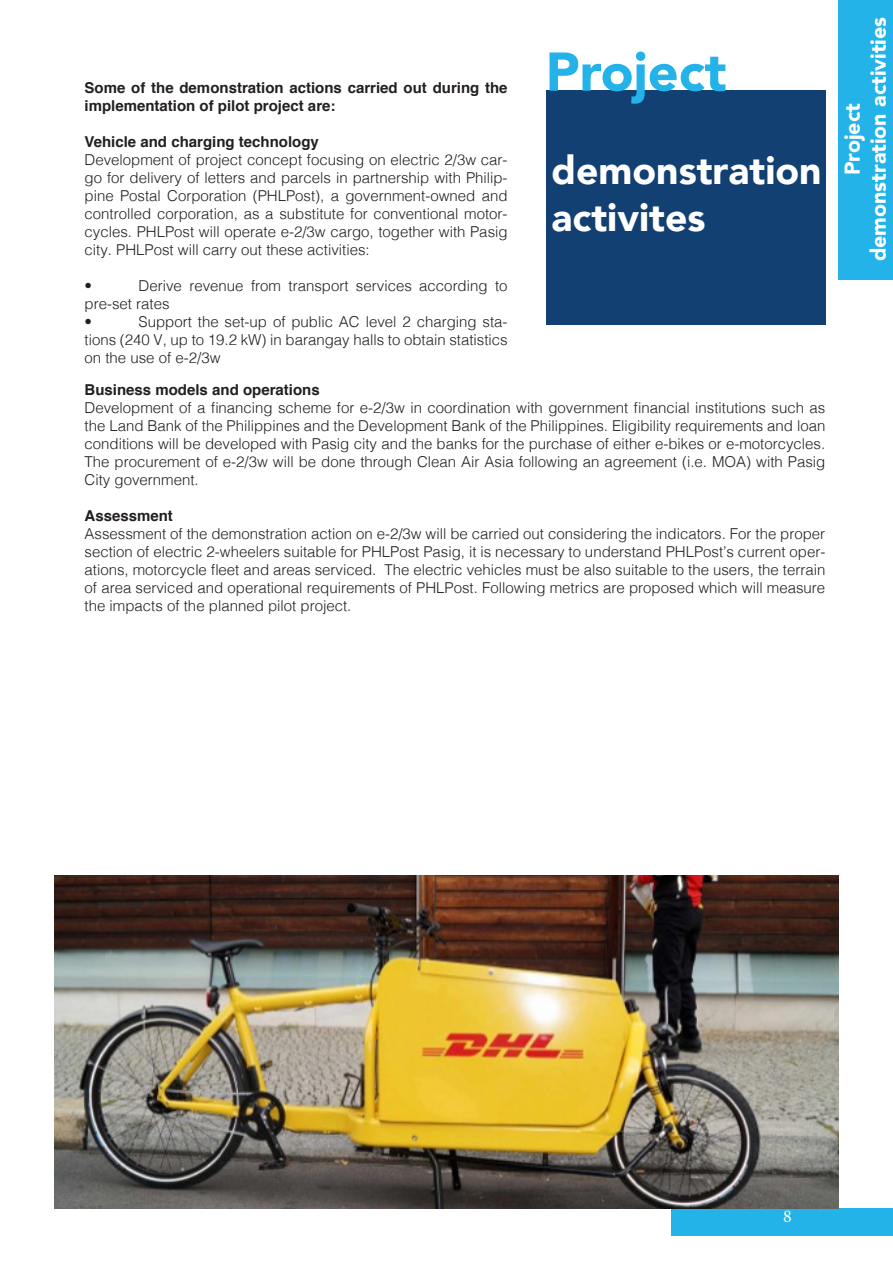
<style>
.page{position:relative;width:893px;height:1263px;background:#fff}
.page>*{position:absolute;margin:0;border:0;box-sizing:border-box;transform-origin:0 0}
.t1{font:900 54px "Avenir";color:#23b3e8}
.t2{font:900 39px "Avenir";color:#fff}
.t3{font:900 21.45px "Avenir";color:#fff}
.t4{font:18px "Minion Pro";color:#fff}
.t5{font:300 15px/18px "Helvetica";color:#231f20;text-align:justify}
.t6{font:700 15px/18px "Helvetica";color:#231f20}
</style>
<div class="page">
<div style="left:546px;top:91px;width:279px;height:234px;background:#134073"></div>
<div style="left:672px;top:1209px;width:221px;height:27px;background:#23b3e8"></div>
<div style="left:838px;top:0;width:54px;height:279px;background:#23b3e8"></div>
<img style="left:54px;top:876px;width:785px;height:333px">
<p class="t6" style="left:85px;top:79px;width:425px">Some of the demonstration actions carried out during the implementation of pilot project are:</p>
<p class="t6" style="left:85px;top:133px;width:236px">Vehicle and charging technology</p>
<p class="t5" style="left:85px;top:149px;width:425px">Development of project concept focusing on electric 2/3w car&shy;go for delivery of letters and parcels in partnership with Philip&shy;pine Postal Corporation (PHLPost), a government-owned and controlled corporation, as a substitute for conventional motor&shy;cycles. PHLPost will operate e-2/3w cargo, together with Pasig city. PHLPost will carry out these activities:</p>
<p class="t5" style="left:85px;top:275px;width:9px">•</p>
<p class="t5" style="left:85px;top:275px;width:424px;text-indent:54px">Derive revenue from transport services according to pre-set rates</p>
<p class="t5" style="left:85px;top:311px;width:9px">•</p>
<p class="t5" style="left:85px;top:311px;width:425px;text-indent:54px">Support the set-up of public AC level 2 charging sta&shy;tions (240 V, up to 19.2 kW) in barangay halls to obtain statistics on the use of e-2/3w</p>
<p class="t1" style="left:546px;top:26px;width:183px">Project</p>
<p class="t2" style="left:552px;top:137px;width:271px">demonstration</p>
<p class="t2" style="left:552px;top:184px;width:155px">activites</p>
<p class="t6" style="left:85px;top:381px;width:237px">Business models and operations</p>
<p class="t5" style="left:85px;top:397px;width:742px">Development of a financing scheme for e-2/3w in coordination with government financial institutions such as the Land Bank of the Philippines and the Development Bank of the Philippines. Eligibility requirements and loan conditions will be developed with Pasig city and the banks for the purchase of either e-bikes or e-motorcycles.<br>The procurement of e-2/3w will be done through Clean Air Asia following an agreement (i.e. MOA) with Pasig City government.</p>
<p class="t6" style="left:85px;top:507px;width:90px">Assessment</p>
<p class="t5" style="left:85px;top:523px;width:742px">Assessment of the demonstration action on e-2/3w will be carried out considering the indicators. For the proper section of electric 2-wheelers suitable for PHLPost Pasig, it is necessary to understand PHLPost’s current oper&shy;ations, motorcycle fleet and areas serviced. The electric vehicles must be also suitable to the users, the terrain of area serviced and operational requirements of PHLPost. Following metrics are proposed which will measure the impacts of the planned pilot project.</p>
<p class="t3" style="left:860px;top:261px;width:246px;rotate:-90deg">demonstration activities</p>
<p class="t3" style="left:834px;top:175px;width:73px;rotate:-90deg">Project</p>
<p class="t4" style="left:783px;top:1204px;width:10px">8</p>
</div>
